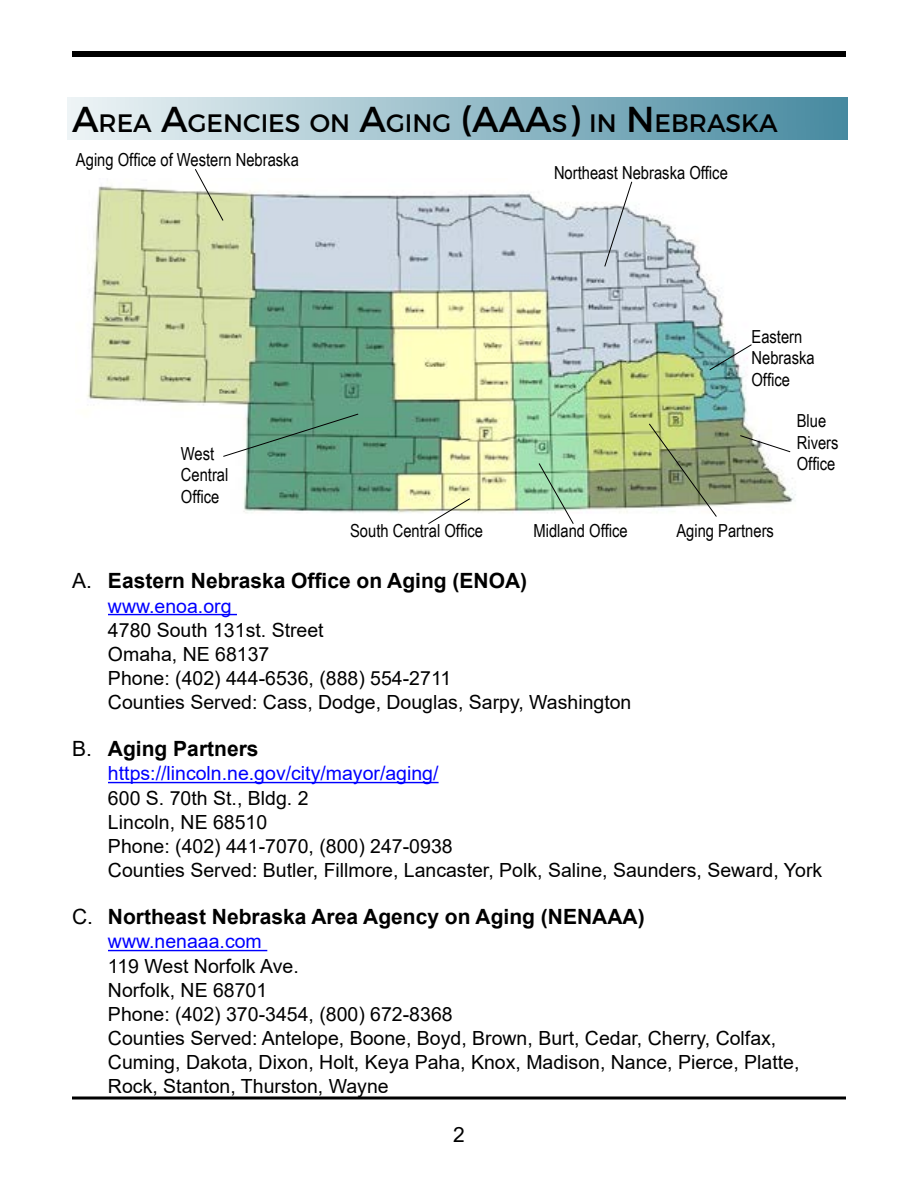
<style>
.page{position:relative;width:918px;height:1188px;background:#fff}
.page>*{position:absolute;margin:0;border:0;box-sizing:border-box;transform-origin:0 0}
.t1{font:25.2px "Montserrat";color:#000}
.t2{font:700 21px "Arial";color:#000}
.t3{font:21px "Arial";color:#000}
.t4{font:19.5px/24px "Arial";color:#000}
.t5{font:19.5px "Arial";color:#00f}
.t6{font:18px/21.6px "Arial Narrow";color:#000}
.s1{font-size:36px}
.s2{font-weight:400}
</style>
<div class="page">
<div style="left:72px;top:51px;width:774px;height:6px;background:#000"></div>
<svg style="left:72px;top:1096px;width:774px;height:4px;background:#3f3f3f"></svg>
<img style="left:87px;top:185px;width:709px;height:328px">
<svg style="left:427px;top:498px;width:44px;height:26px"></svg>
<svg style="left:538px;top:462px;width:36px;height:62px"></svg>
<svg style="left:648px;top:423px;width:69px;height:94px;background:#9eaa7d"></svg>
<svg style="left:739px;top:435px;width:52px;height:18px"></svg>
<svg style="left:709px;top:344px;width:44px;height:27px"></svg>
<svg style="left:604px;top:181px;width:29px;height:86px"></svg>
<svg style="left:194px;top:169px;width:30px;height:53px"></svg>
<svg style="left:222px;top:413px;width:137px;height:44px"></svg>
<div style="left:67px;top:98px;width:781px;height:42px;background:linear-gradient(to right,#eef4f6,#468aa0)"></div>
<hr style="left:108px;top:614px;width:129px;height:1px;background:#00f">
<hr style="left:108px;top:782px;width:331px;height:1px;background:#00f">
<hr style="left:108px;top:950px;width:159px;height:1px;background:#00f">
<p class="t1" style="left:72px;top:108px;width:428px"><span class="s1">A</span>REA <span class="s1">A</span>GENCIES ON <span class="s1">A</span>GING <span class="s1">(AAA</span></p>
<p class="t1" style="left:552px;top:108px;width:228px">S<span class="s1">)</span> IN <span class="s1">N</span> EBRASKA</p>
<p class="t6" style="left:76px;top:148px;width:224px">Aging Office of Western Nebraska</p>
<p class="t6" style="left:554px;top:161px;width:175px">Northeast Nebraska Office</p>
<p class="t6" style="left:181px;top:442px;width:49px">West<br>Central<br>Office</p>
<p class="t6" style="left:751px;top:325px;width:65px">Eastern<br>Nebraska<br>Office</p>
<p class="t6" style="left:350px;top:519px;width:134px">South Central Office</p>
<p class="t6" style="left:533px;top:519px;width:96px">Midland Office</p>
<p class="t6" style="left:676px;top:519px;width:99px">Aging Partners</p>
<p class="t6" style="left:797px;top:409px;width:43px">Blue<br>Rivers<br>Office</p>
<p class="t2" style="left:72px;top:566px;width:457px"><span class="s2">A.</span> Eastern Nebraska Office on Aging (ENOA)</p>
<p class="t5" style="left:108px;top:592px;width:125px">www.enoa.org</p>
<p class="t4" style="left:108px;top:618px;width:525px">4780 South 131st. Street<br>Omaha, NE 68137<br>Phone: (402) 444-6536, (888) 554-2711<br>Counties Served: Cass, Dodge, Douglas, Sarpy, Washington</p>
<p class="t2" style="left:72px;top:734px;width:188px"><span class="s2">B.</span> Aging Partners</p>
<p class="t5" style="left:108px;top:760px;width:332px">https://lincoln.ne.gov/city/mayor/aging/</p>
<p class="t4" style="left:108px;top:786px;width:716px">600 S. 70th St., Bldg. 2<br>Lincoln, NE 68510<br>Phone: (402) 441-7070, (800) 247-0938<br>Counties Served: Butler, Fillmore, Lancaster, Polk, Saline, Saunders, Seward, York</p>
<p class="t2" style="left:72px;top:902px;width:574px"><span class="s2">C.</span> Northeast Nebraska Area Agency on Aging (NENAAA)</p>
<p class="t5" style="left:108px;top:928px;width:155px">www.nenaaa.com</p>
<p class="t4" style="left:108px;top:954px;width:693px">119 West Norfolk Ave.<br>Norfolk, NE 68701<br>Phone: (402) 370-3454, (800) 672-8368<br>Counties Served: Antelope, Boone, Boyd, Brown, Burt, Cedar, Cherry, Colfax, Cuming, Dakota, Dixon, Holt, Keya Paha, Knox, Madison, Nance, Pierce, Platte, Rock, Stanton, Thurston, Wayne</p>
<p class="t3" style="left:453px;top:1120px;width:13px">2</p>
</div>
